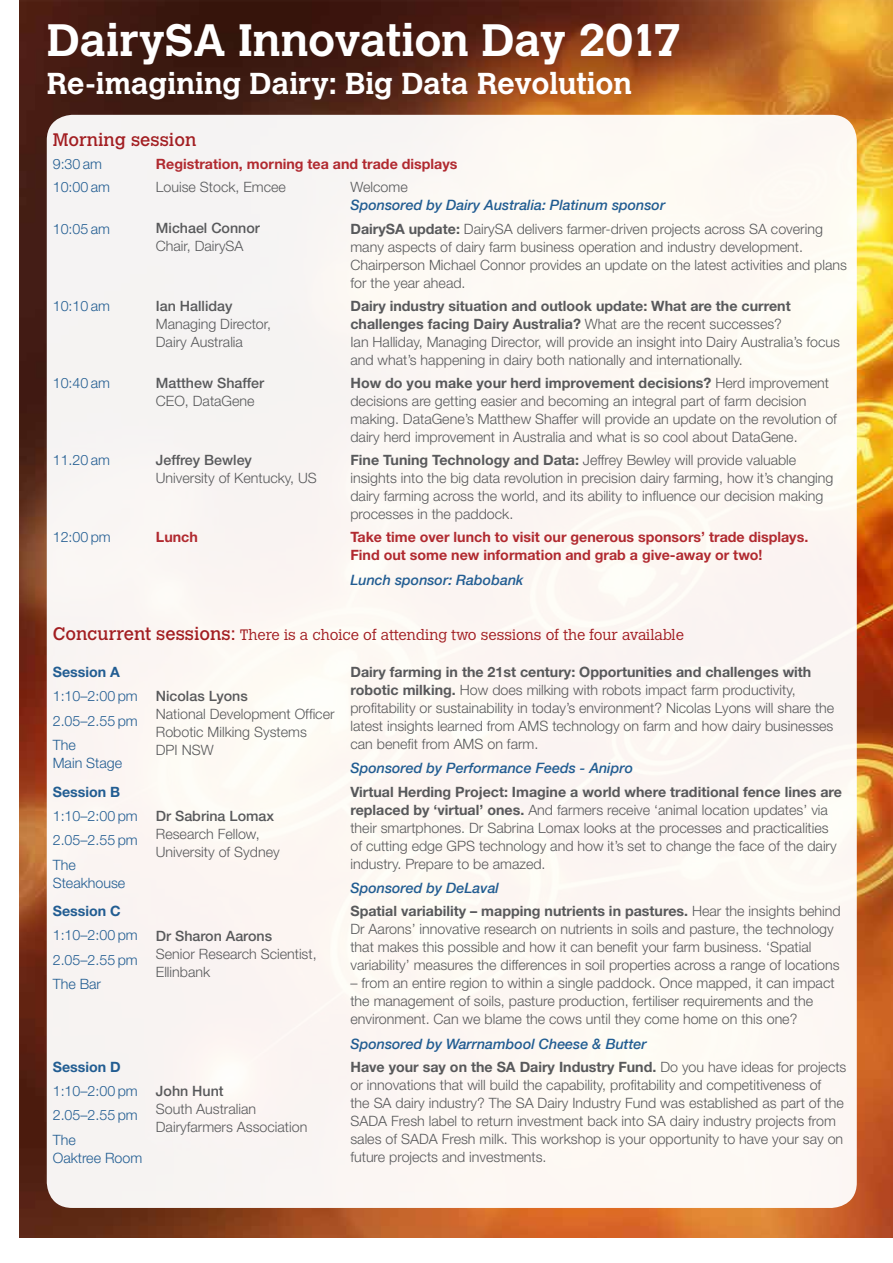
<style>
.page{position:relative;width:893px;height:1263px;background:#fff}
.page>*{position:absolute;margin:0;border:0;box-sizing:border-box;transform-origin:0 0}
.t1{font:700 45px "Calvert MT Std";letter-spacing:-.005em;color:#fff}
.t2{font:700 30px "Calvert MT Std";color:#fff}
.t3{font:18px "Calvert MT Std";color:#a21d21}
.t4{font:300 15px "Calvert MT Std";color:#a21d21}
.t5{font:300 14.25px/18px "Helvetica Neue";color:#58595b}
.t6{font:300 14.25px/24.5px "Helvetica Neue";color:#225d92;text-align:justify}
.t7{font:700 14.25px/18px "Helvetica Neue";color:#b12a30}
.t8{font:italic 500 14.25px "Helvetica Neue";color:#225d92}
.t9{font:500 14.25px "Helvetica Neue";color:#58595b}
.t10{font:700 14.25px "Helvetica Neue";color:#225d92}
.s1{font-weight:700}
.s2{font-weight:400;font-size:18px}
</style>
<div class="page">
<img style="left:20px;top:0;width:873px;height:1237px">
<div style="left:47px;top:115px;width:810px;height:1093px;background:#fcf6f3;border-radius:26px"></div>
<h1 class="t1" style="left:47px;top:12px;width:636px">DairySA Innovation Day 2017</h1>
<h2 class="t2" style="left:47px;top:64px;width:587px">Re-imagining Dairy: Big Data Revolution</h2>
<p class="t3" style="left:53px;top:129px;width:145px">Morning session</p>
<p class="t6" style="left:53px;top:152px;width:51px">9:30 am</p>
<p class="t7" style="left:156px;top:155px;width:303px">Registration, morning tea and trade displays</p>
<p class="t6" style="left:53px;top:175px;width:59px">10:00 am</p>
<p class="t5" style="left:156px;top:178px;width:132px">Louise Stock, Emcee</p>
<p class="t5" style="left:350px;top:178px;width:59px">Welcome</p>
<p class="t8" style="left:350px;top:193px;width:316px">Sponsored by Dairy Australia: Platinum sponsor</p>
<p class="t6" style="left:53px;top:216px;width:59px">10:05 am</p>
<p class="t9" style="left:156px;top:220px;width:106px">Michael Connor</p>
<p class="t5" style="left:156px;top:237px;width:89px">Chair, DairySA</p>
<p class="t5" style="left:350px;top:219px;width:498px"><span class="s1">DairySA update:</span> DairySA delivers farmer-driven projects across SA covering many aspects of dairy farm business operation and industry development.<br>Chairperson Michael Connor provides an update on the latest activities and plans for the year ahead.</p>
<p class="t6" style="left:53px;top:293px;width:59px">10:10 am</p>
<p class="t9" style="left:156px;top:297px;width:78px">Ian Halliday</p>
<p class="t5" style="left:156px;top:314px;width:117px">Managing Director,<br>Dairy Australia</p>
<p class="t5" style="left:350px;top:296px;width:491px"><span class="s1">Dairy industry situation and outlook update: What are the current challenges facing Dairy Australia?</span> What are the recent successes?<br>Ian Halliday, Managing Director, will provide an insight into Dairy Australia’s focus and what’s happening in dairy both nationally and internationally.</p>
<p class="t6" style="left:53px;top:370px;width:59px">10:40 am</p>
<p class="t9" style="left:156px;top:374px;width:110px">Matthew Shaffer</p>
<p class="t5" style="left:156px;top:391px;width:100px">CEO, DataGene</p>
<p class="t5" style="left:350px;top:373px;width:488px"><span class="s1">How do you make your herd improvement decisions?</span> Herd improvement decisions are getting easier and becoming an integral part of farm decision making. DataGene’s Matthew Shaffer will provide an update on the revolution of dairy herd improvement in Australia and what is so cool about DataGene.</p>
<p class="t6" style="left:53px;top:447px;width:59px">11.20 am</p>
<p class="t9" style="left:156px;top:451px;width:98px">Jeffrey Bewley</p>
<p class="t5" style="left:156px;top:469px;width:162px">University of Kentucky, US</p>
<p class="t5" style="left:350px;top:451px;width:485px"><span class="s1">Fine Tuning Technology and Data:</span> Jeffrey Bewley will provide valuable insights into the big data revolution in precision dairy farming, how it’s changing dairy farming across the world, and its ability to influence our decision making processes in the paddock.</p>
<p class="t6" style="left:53px;top:525px;width:60px">12:00 pm</p>
<p class="t7" style="left:156px;top:528px;width:43px">Lunch</p>
<p class="t7" style="left:350px;top:528px;width:459px">Take time over lunch to visit our generous sponsors’ trade displays.<br>Find out some new information and grab a give-away or two!</p>
<p class="t8" style="left:350px;top:567px;width:175px">Lunch sponsor: Rabobank</p>
<p class="t4" style="left:53px;top:626px;width:633px"><span class="s2">Concurrent sessions:</span> There is a choice of attending two sessions of the four available</p>
<p class="t10" style="left:53px;top:663px;width:69px">Session A</p>
<p class="t6" style="left:53px;top:684px;width:87px">1:10–2:00 pm 2.05–2.55 pm The</p>
<p class="t6" style="left:53px;top:750px;width:71px">Main Stage</p>
<p class="t5" style="left:350px;top:662px;width:485px"><span class="s1">Dairy farming in the 21st century: Opportunities and challenges with robotic milking.</span> How does milking with robots impact farm productivity, profitability or sustainability in today’s environment? Nicolas Lyons will share the latest insights learned from AMS technology on farm and how dairy businesses can benefit from AMS on farm.</p>
<p class="t8" style="left:350px;top:756px;width:284px">Sponsored by Performance Feeds - Anipro</p>
<p class="t9" style="left:156px;top:688px;width:93px">Nicolas Lyons</p>
<p class="t5" style="left:156px;top:705px;width:180px">National Development Officer<br>Robotic Milking Systems<br>DPI NSW</p>
<p class="t10" style="left:53px;top:783px;width:69px">Session B</p>
<p class="t6" style="left:53px;top:803px;width:87px">1:10–2:00 pm 2.05–2.55 pm The</p>
<p class="t6" style="left:53px;top:870px;width:74px">Steakhouse</p>
<p class="t9" style="left:156px;top:807px;width:120px">Dr Sabrina Lomax</p>
<p class="t5" style="left:156px;top:824px;width:125px">Research Fellow,<br>University of Sydney</p>
<p class="t10" style="left:53px;top:902px;width:70px">Session C</p>
<p class="t6" style="left:53px;top:923px;width:87px">1:10–2:00 pm 2.05–2.55 pm The Bar</p>
<p class="t9" style="left:156px;top:927px;width:118px">Dr Sharon Aarons</p>
<p class="t5" style="left:156px;top:944px;width:162px">Senior Research Scientist,<br>Ellinbank</p>
<p class="t10" style="left:53px;top:1058px;width:70px">Session D</p>
<p class="t6" style="left:53px;top:1078px;width:87px">1:10–2:00 pm 2.05–2.55 pm The</p>
<p class="t6" style="left:53px;top:1145px;width:91px">Oaktree Room</p>
<p class="t9" style="left:156px;top:1082px;width:69px">John Hunt</p>
<p class="t5" style="left:156px;top:1100px;width:153px">South Australian<br>Dairyfarmers Association</p>
<p class="t5" style="left:350px;top:782px;width:493px"><span class="s1">Virtual Herding Project: Imagine a world where traditional fence lines are replaced by ‘virtual’ ones.</span> And farmers receive ‘animal location updates’ via their smartphones. Dr Sabrina Lomax looks at the processes and practicalities of cutting edge GPS technology and how it’s set to change the face of the dairy industry. Prepare to be amazed.</p>
<p class="t8" style="left:350px;top:876px;width:150px">Sponsored by DeLaval</p>
<p class="t5" style="left:350px;top:902px;width:492px"><span class="s1">Spatial variability – mapping nutrients in pastures.</span> Hear the insights behind Dr Aarons’ innovative research on nutrients in soils and pasture, the technology that makes this possible and how it can benefit your farm business. ‘Spatial variability’ measures the differences in soil properties across a range of locations</p>
<p class="t5" style="left:350px;top:974px;width:486px">– from an entire region to within a single paddock. Once mapped, it can impact the management of soils, pasture production, fertiliser requirements and the environment. Can we blame the cows until they come home on this one?</p>
<p class="t8" style="left:350px;top:1031px;width:298px">Sponsored by Warrnambool Cheese &amp; Butter</p>
<p class="t5" style="left:350px;top:1057px;width:498px"><span class="s1">Have your say on the SA Dairy Industry Fund.</span> Do you have ideas for projects or innovations that will build the capability, profitability and competitiveness of<br>the SA dairy industry? The SA Dairy Industry Fund was established as part of the SADA Fresh label to return investment back into SA dairy industry projects from sales of SADA Fresh milk. This workshop is your opportunity to have your say on future projects and investments.</p>
</div>
